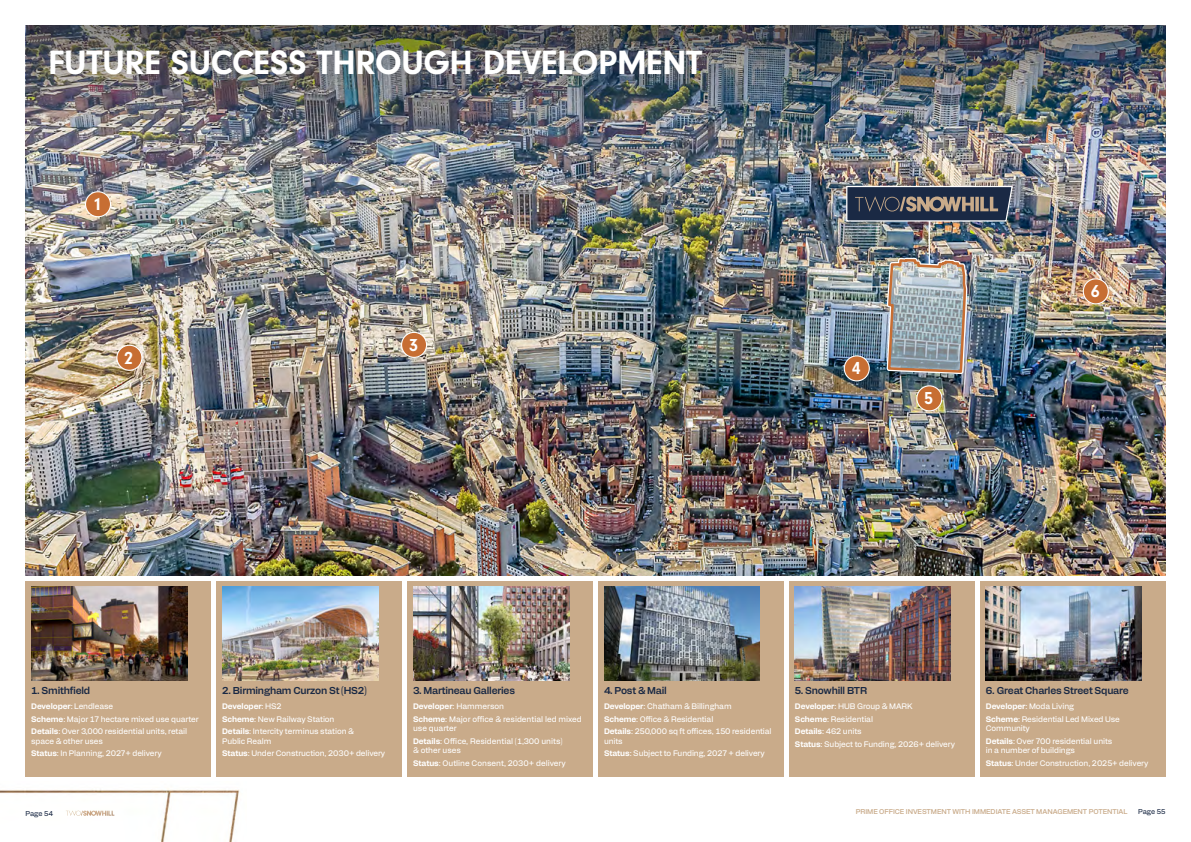
<style>
.page{position:relative;width:1191px;height:842px;background:#fff}
.page>*{position:absolute;margin:0;border:0;box-sizing:border-box;transform-origin:0 0}
.t1{font:700 35px "Neuzeit Gro";letter-spacing:-.01em;color:#fff}
.t2{font:700 18px "Neuzeit Gro";color:#fff}
.t3{font:600 10px "Alfabet";letter-spacing:-.02em;color:#1a2944}
.t4{font:8px/12.4px "Alfabet";letter-spacing:-.01em;color:#fff}
.t5{font:500 7px "Alfabet";letter-spacing:-.005em;color:#c9ab8a}
.t6{font:7px "Alfabet";color:#1a2944}
.s1{font-weight:700}
</style>
<div class="page">
<img style="left:0;top:789px;width:240px;height:53px">
<img style="left:66px;top:810px;width:48px;height:6px">
<img style="left:26px;top:255px;width:1139px;height:320px">
<img style="left:886px;top:258px;width:81px;height:116px">
<svg style="left:116px;top:345px;width:26px;height:26px"></svg>
<svg style="left:401px;top:332px;width:26px;height:26px"></svg>
<svg style="left:843px;top:355px;width:27px;height:26px"></svg>
<svg style="left:916px;top:385px;width:26px;height:26px"></svg>
<svg style="left:1082px;top:278px;width:26px;height:26px"></svg>
<hr style="left:830px;top:286px;width:58px;height:1px;background:#fff">
<hr style="left:928px;top:202px;width:2px;height:62px;background:#fff">
<div style="left:789px;top:581px;width:185px;height:196px;background:#c9ab8a"></div>
<div style="left:598px;top:581px;width:185px;height:196px;background:#c9ab8a"></div>
<div style="left:407px;top:581px;width:185px;height:196px;background:#c9ab8a"></div>
<div style="left:980px;top:581px;width:185px;height:196px;background:#c9ab8a"></div>
<div style="left:216px;top:581px;width:186px;height:196px;background:#c9ab8a"></div>
<div style="left:26px;top:581px;width:185px;height:196px;background:#c9ab8a"></div>
<img style="left:604px;top:587px;width:156px;height:93px">
<img style="left:795px;top:587px;width:156px;height:93px">
<img style="left:413px;top:587px;width:156px;height:93px">
<img style="left:986px;top:587px;width:155px;height:93px">
<img style="left:222px;top:587px;width:156px;height:93px">
<img style="left:31px;top:587px;width:156px;height:93px">
<img style="left:26px;top:26px;width:1139px;height:229px">
<h1 class="t1" style="left:48px;top:43px;width:655px">FUTURE SUCCESS THROUGH DEVELOPMENT</h1>
<h2 class="t2" style="left:93px;top:194px;width:11px">1</h2>
<h2 class="t2" style="left:124px;top:348px;width:11px">2</h2>
<h2 class="t2" style="left:409px;top:335px;width:11px">3</h2>
<h2 class="t2" style="left:851px;top:358px;width:11px">4</h2>
<h2 class="t2" style="left:924px;top:388px;width:11px">5</h2>
<h2 class="t2" style="left:1090px;top:281px;width:11px">6</h2>
<p class="t3" style="left:31px;top:683px;width:61px">1. Smithfield</p>
<p class="t4" style="left:31px;top:700px;width:169px"><span class="s1">Developer</span>: Lendlease<br><span class="s1">Scheme</span>: Major 17 hectare mixed use quarter<br><span class="s1">Details</span>: Over 3,000 residential units, retail</p>
<p class="t4" style="left:31px;top:734px;width:132px">space &amp; other uses<br><span class="s1">Status</span>: In Planning, 2027+ delivery</p>
<p class="t3" style="left:222px;top:683px;width:146px">2. Birmingham Curzon St (HS2)</p>
<p class="t4" style="left:222px;top:700px;width:133px"><span class="s1">Developer</span>: HS2<br><span class="s1">Scheme</span>: New Railway Station<br><span class="s1">Details</span>: Intercity terminus station &amp;</p>
<p class="t4" style="left:222px;top:734px;width:165px">Public Realm<br><span class="s1">Status</span>: Under Construction, 2030+ delivery</p>
<p class="t3" style="left:413px;top:683px;width:103px">3. Martineau Galleries</p>
<p class="t4" style="left:413px;top:700px;width:170px"><span class="s1">Developer</span>: Hammerson<br><span class="s1">Scheme</span>: Major office &amp; residential led mixed</p>
<p class="t4" style="left:413px;top:722px;width:151px">use quarter<br><span class="s1">Details</span>: Office, Residential (1,300 units)</p>
<p class="t4" style="left:413px;top:744px;width:154px">&amp; other uses<br><span class="s1">Status</span>: Outline Consent, 2030+ delivery</p>
<p class="t3" style="left:604px;top:683px;width:64px">4. Post &amp; Mail</p>
<p class="t4" style="left:604px;top:700px;width:169px"><span class="s1">Developer</span>: Chatham &amp; Billingham<br><span class="s1">Scheme</span>: Office &amp; Residential<br><span class="s1">Details</span>: 250,000 sq ft offices, 150 residential</p>
<p class="t4" style="left:604px;top:734px;width:162px">units<br><span class="s1">Status</span>: Subject to Funding, 2027 + delivery</p>
<p class="t3" style="left:795px;top:683px;width:74px">5. Snowhill BTR</p>
<p class="t4" style="left:795px;top:700px;width:161px"><span class="s1">Developer</span>: HUB Group &amp; MARK<br><span class="s1">Scheme</span>: Residential<br><span class="s1">Details</span>: 462 units<br><span class="s1">Status</span>: Subject to Funding, 2026+ delivery</p>
<p class="t3" style="left:986px;top:683px;width:144px">6. Great Charles Street Square</p>
<p class="t4" style="left:986px;top:700px;width:136px"><span class="s1">Developer</span>: Moda Living<br><span class="s1">Scheme</span>: Residential Led Mixed Use</p>
<p class="t4" style="left:986px;top:722px;width:128px">Community<br><span class="s1">Details</span>: Over 700 residential units</p>
<p class="t4" style="left:986px;top:744px;width:164px">in a number of buildings<br><span class="s1">Status</span>: Under Construction, 2025+ delivery</p>
<p class="t6" style="left:26px;top:808px;width:29px">Page 54</p>
<p class="t5" style="left:855px;top:806px;width:273px">PRIME OFFICE INVESTMENT WITH IMMEDIATE ASSET MANAGEMENT POTENTIAL</p>
<p class="t6" style="left:1138px;top:806px;width:29px">Page 55</p>
</div>
